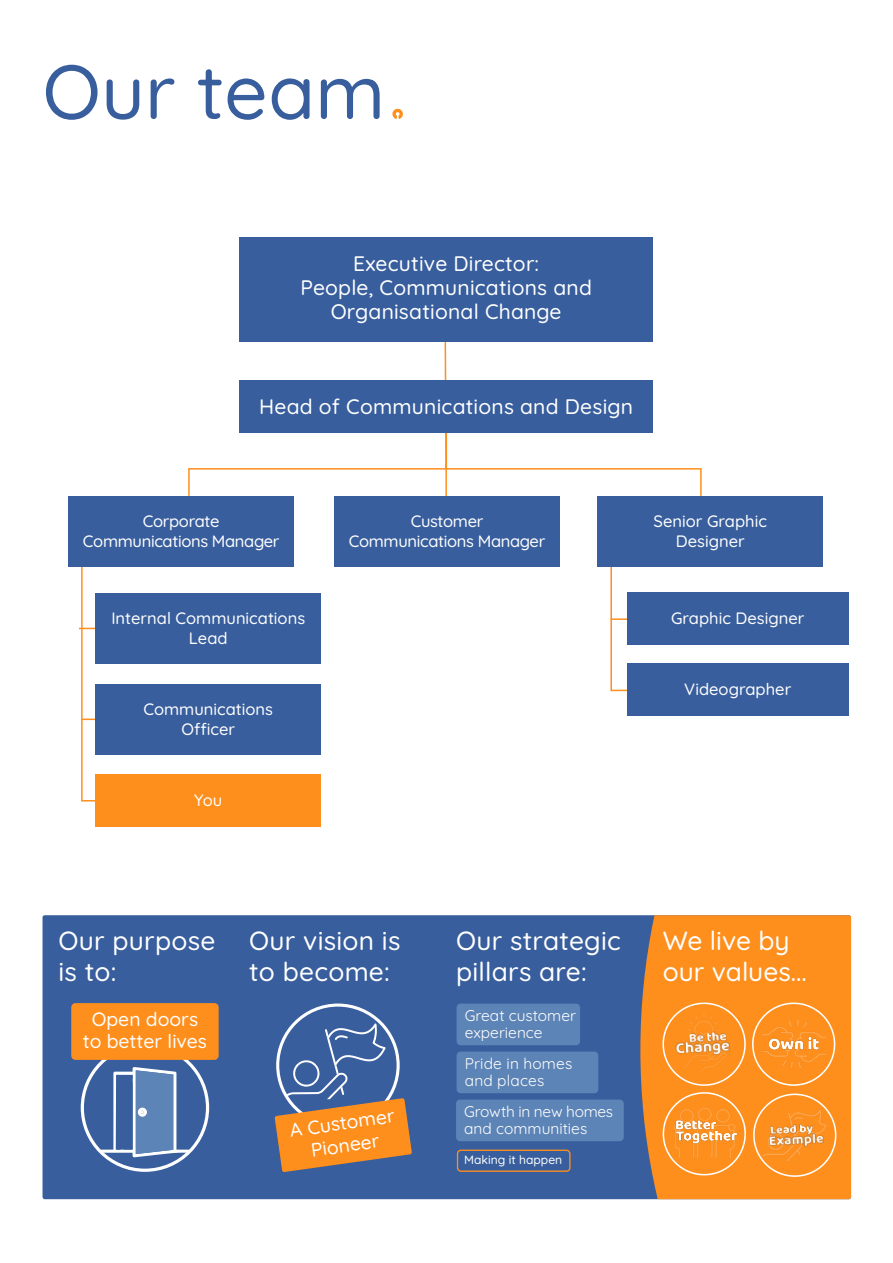
<style>
.page{position:relative;width:893px;height:1263px;background:#fff}
.page>*{position:absolute;margin:0;border:0;box-sizing:border-box;transform-origin:0 0}
.t1{font:500 76.5px "Quicksand";color:#385e9d}
.t2{font:500 26.25px/30.9px "Quicksand";letter-spacing:.01em;color:#fff}
.t3{font:500 21px/24px "Quicksand";letter-spacing:.01em;color:#fff;text-align:center}
.t4{font:500 19.35px "Quicksand";color:#fff}
.t5{font:500 16.5px/19.8px "Quicksand";color:#fff;text-align:center}
.t6{font:500 16.5px/19.8px "Quicksand";letter-spacing:-.02em;color:#fff;text-align:center}
.t7{font:15.45px/17px "Quicksand";color:#fff}
.t8{font:500 12px "Quicksand";color:#fff}
</style>
<div class="page">
<svg style="left:392px;top:108px;width:11px;height:11px"></svg>
<svg style="left:188px;top:429px;width:256px;height:67px"></svg>
<svg style="left:444px;top:341px;width:258px;height:155px"></svg>
<hr style="left:81px;top:533px;width:2px;height:268px;background:#fe8f1d">
<hr style="left:610px;top:559px;width:2px;height:132px;background:#fe8f1d">
<div style="left:240px;top:237px;width:413px;height:104px;background:#385e9d"></div>
<div style="left:240px;top:380px;width:413px;height:53px;background:#385e9d"></div>
<div style="left:68px;top:496px;width:226px;height:71px;background:#385e9d"></div>
<div style="left:597px;top:496px;width:226px;height:71px;background:#385e9d"></div>
<svg style="left:79px;top:627px;width:16px;height:30px"></svg>
<div style="left:95px;top:593px;width:226px;height:71px;background:#385e9d"></div>
<hr style="left:445px;top:463px;width:2px;height:59px;background:#fe8f1d">
<div style="left:334px;top:496px;width:226px;height:71px;background:#385e9d"></div>
<hr style="left:81px;top:718px;width:38px;height:2px;background:#fe8f1d">
<div style="left:95px;top:684px;width:226px;height:71px;background:#385e9d"></div>
<div style="left:95px;top:774px;width:226px;height:53px;background:#fe8f1d"></div>
<hr style="left:81px;top:800px;width:38px;height:1px;background:#fe8f1d">
<hr style="left:610px;top:618px;width:137px;height:2px;background:#fe8f1d">
<hr style="left:611px;top:690px;width:38px;height:1px;background:#fe8f1d">
<div style="left:627px;top:663px;width:221px;height:53px;background:#385e9d"></div>
<div style="left:627px;top:592px;width:221px;height:53px;background:#385e9d"></div>
<div style="left:43px;top:915px;width:808px;height:284px;background:#385e9d;border-radius:2px"></div>
<div style="left:640px;top:915px;width:211px;height:284px;background:#fe8f1d"></div>
<svg style="left:275px;top:1023px;width:137px;height:149px"></svg>
<img style="left:668px;top:1006px;width:73px;height:76px">
<img style="left:664px;top:1026px;width:80px;height:35px">
<div style="left:662px;top:1002px;width:84px;height:84px;border:2px solid #fff;border-radius:50%"></div>
<img style="left:757px;top:1006px;width:74px;height:77px">
<img style="left:753px;top:1027px;width:82px;height:34px">
<div style="left:752px;top:1002px;width:83px;height:84px;border:2px solid #fff;border-radius:50%"></div>
<img style="left:668px;top:1095px;width:74px;height:76px">
<img style="left:666px;top:1115px;width:77px;height:31px">
<div style="left:663px;top:1092px;width:83px;height:83px;border:2px solid #fff;border-radius:50%"></div>
<img style="left:755px;top:1107px;width:75px;height:56px">
<img style="left:758px;top:1118px;width:76px;height:34px">
<div style="left:753px;top:1093px;width:83px;height:84px;border:2px solid #fff;border-radius:50%"></div>
<div style="left:456px;top:1099px;width:168px;height:42px;background:#5d84b6;border-radius:4px"></div>
<div style="left:457px;top:1051px;width:141px;height:42px;background:#5d84b6;border-radius:4px"></div>
<div style="left:457px;top:1004px;width:123px;height:41px;background:#5d84b6;border-radius:4px"></div>
<div style="left:457px;top:1149px;width:114px;height:23px;border:1px solid #fe8f1d;border-radius:3px"></div>
<svg style="left:100px;top:1067px;width:90px;height:90px"></svg>
<div style="left:116px;top:1075px;width:17px;height:74px;background:#385e9d"></div>
<div style="left:81px;top:1043px;width:128px;height:129px;border:3px solid #fff;border-radius:50%"></div>
<div style="left:71px;top:1003px;width:148px;height:57px;background:#fe8f1d;border-radius:4px"></div>
<p class="t1" style="left:43px;top:33px;width:344px">Our team</p>
<p class="t3" style="left:300px;top:249px;width:293px">Executive Director:<br>People, Communications and<br>Organisational Change</p>
<p class="t3" style="left:259px;top:393px;width:376px">Head of Communications and Design</p>
<p class="t6" style="left:83px;top:509px;width:198px">Corporate<br>Communications Manager</p>
<p class="t5" style="left:654px;top:509px;width:115px">Senior Graphic<br>Designer</p>
<p class="t6" style="left:349px;top:509px;width:198px">Customer<br>Communications Manager</p>
<p class="t5" style="left:111px;top:607px;width:195px">Internal Communications<br>Lead</p>
<p class="t5" style="left:143px;top:697px;width:131px">Communications<br>Officer</p>
<p class="t5" style="left:194px;top:788px;width:30px">You</p>
<p class="t5" style="left:671px;top:606px;width:135px">Graphic Designer</p>
<p class="t5" style="left:684px;top:677px;width:108px">Videographer</p>
<p class="t2" style="left:59px;top:923px;width:158px">Our purpose is to:</p>
<p class="t2" style="left:249px;top:923px;width:153px">Our vision is to become:</p>
<p class="t2" style="left:456px;top:923px;width:166px">Our strategic pillars are:</p>
<p class="t2" style="left:663px;top:923px;width:146px">We live by our values...</p>
<p class="t4" style="left:92px;top:1004px;width:108px">Open doors</p>
<p class="t4" style="left:83px;top:1026px;width:126px">to better lives</p>
<p class="t4" style="left:288px;top:1115px;width:107px;rotate:-8deg">A Customer</p>
<p class="t4" style="left:309px;top:1135px;width:70px;rotate:-8deg">Pioneer</p>
<p class="t7" style="left:465px;top:1005px;width:113px">Great customer experience</p>
<p class="t7" style="left:465px;top:1053px;width:109px">Pride in homes and places</p>
<p class="t7" style="left:464px;top:1101px;width:150px">Growth in new homes and communities</p>
<p class="t8" style="left:464px;top:1151px;width:100px">Making it happen</p>
</div>
